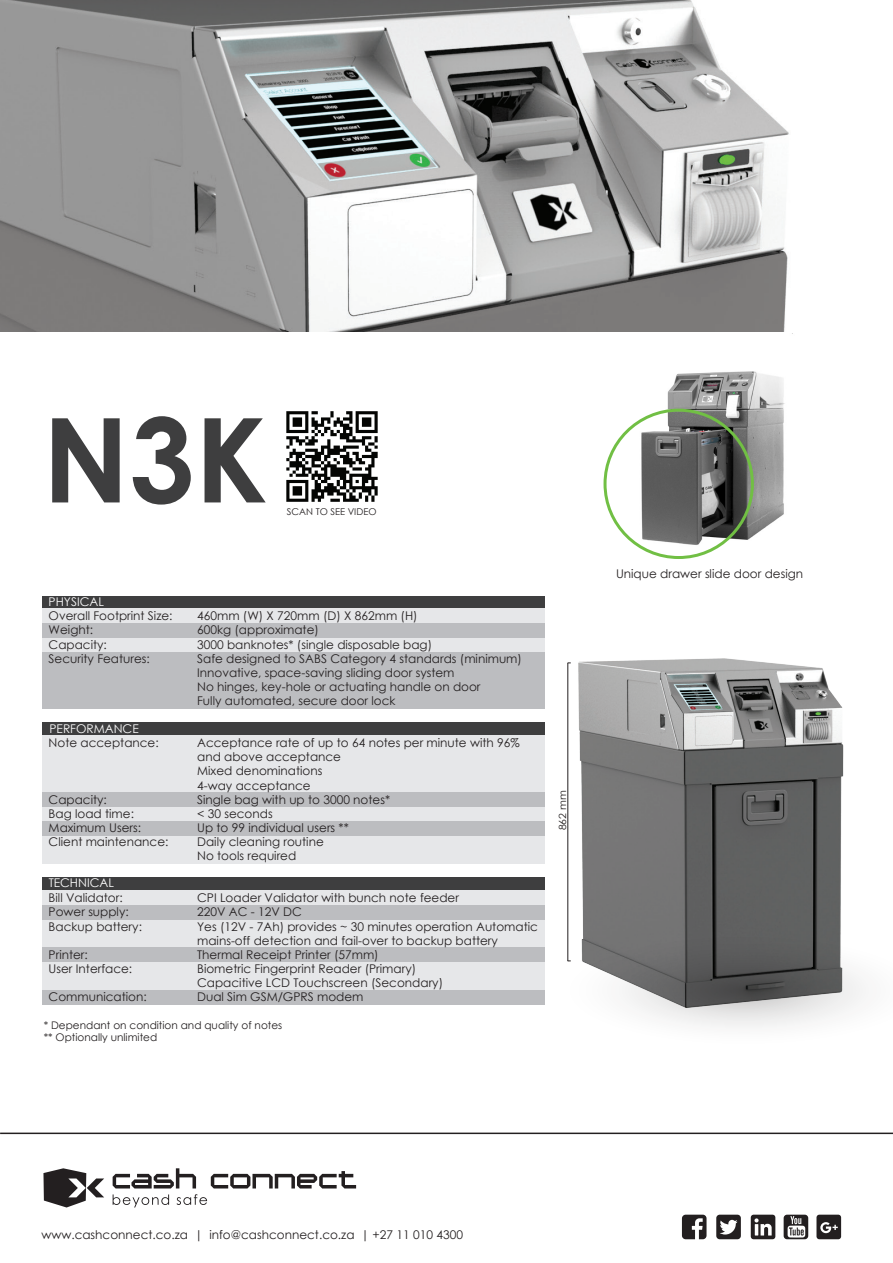
<style>
.page{position:relative;width:893px;height:1263px;background:#fff}
.page>*{position:absolute;margin:0;border:0;box-sizing:border-box;transform-origin:0 0}
.t1{font:700 117.15px "Century Gothic";color:#3e3e3f}
.t2{font:12px/14.1px "Century Gothic";color:#231f20}
.t3{font:12px "Century Gothic";color:#fff}
.t4{font:10.5px/12.6px "Century Gothic";color:#231f20}
.t5{font:9.9px "Century Gothic";color:#231f20;scale:1.06 1}
.t6{font:9.3px "Century Gothic";color:#231f20}
</style>
<div class="page">
<div style="left:42px;top:889px;width:502px;height:58px;background:#e6e7e9"></div>
<div style="left:42px;top:652px;width:502px;height:58px;background:#bcbdc0"></div>
<img style="left:0;top:0;width:789px;height:331px">
<div style="left:42px;top:596px;width:502px;height:12px;background:#3e3e3f"></div>
<div style="left:42px;top:608px;width:502px;height:15px;background:#e6e7e9"></div>
<div style="left:42px;top:637px;width:502px;height:15px;background:#e6e7e9"></div>
<div style="left:42px;top:735px;width:502px;height:15px;background:#e6e7e9"></div>
<div style="left:42px;top:750px;width:502px;height:43px;background:#e6e7e9"></div>
<div style="left:42px;top:793px;width:502px;height:14px;background:#bcbdc0"></div>
<div style="left:42px;top:905px;width:502px;height:15px;background:#bcbdc0"></div>
<div style="left:42px;top:807px;width:502px;height:56px;background:#e6e7e9"></div>
<div style="left:42px;top:821px;width:502px;height:14px;background:#bcbdc0"></div>
<div style="left:42px;top:947px;width:502px;height:15px;background:#bcbdc0"></div>
<div style="left:42px;top:962px;width:502px;height:14px;background:#e6e7e9"></div>
<div style="left:42px;top:976px;width:502px;height:15px;background:#e6e7e9"></div>
<div style="left:42px;top:991px;width:502px;height:14px;background:#bcbdc0"></div>
<div style="left:42px;top:722px;width:502px;height:13px;background:#3e3e3f"></div>
<div style="left:42px;top:877px;width:502px;height:12px;background:#3e3e3f"></div>
<div style="left:42px;top:623px;width:502px;height:14px;background:#bcbdc0"></div>
<img style="left:616px;top:333px;width:177px;height:226px">
<div style="left:603px;top:409px;width:151px;height:150px;border:3px solid #71bf44;border-radius:50%"></div>
<img style="left:567px;top:658px;width:277px;height:270px">
<img style="left:286px;top:411px;width:92px;height:91px">
<hr style="left:568px;top:663px;width:1px;height:298px;background:#231f20">
<svg style="left:543px;top:928px;width:320px;height:99px"></svg>
<svg style="left:43px;top:1168px;width:61px;height:39px"></svg>
<svg style="left:211px;top:1171px;width:145px;height:17px"></svg>
<svg style="left:113px;top:1168px;width:83px;height:20px"></svg>
<svg style="left:113px;top:1194px;width:94px;height:13px"></svg>
<svg style="left:784px;top:1215px;width:24px;height:24px"></svg>
<svg style="left:682px;top:1215px;width:24px;height:24px"></svg>
<svg style="left:751px;top:1215px;width:24px;height:24px"></svg>
<svg style="left:716px;top:1215px;width:25px;height:24px"></svg>
<svg style="left:816px;top:1215px;width:25px;height:24px"></svg>
<hr style="left:0;top:1132px;width:893px;height:2px;background:#231f20">
<h1 class="t1" style="left:43px;top:386px;width:226px">N3K</h1>
<p class="t6" style="left:287px;top:506px;width:91px">SCAN TO SEE VIDEO</p>
<p class="t3" style="left:49px;top:595px;width:57px">PHYSICAL</p>
<p class="t2" style="left:49px;top:609px;width:125px">Overall Footprint Size:</p>
<p class="t2" style="left:197px;top:609px;width:222px">460mm (W) X 720mm (D) X 862mm (H)</p>
<p class="t2" style="left:49px;top:623px;width:46px">Weight:</p>
<p class="t2" style="left:197px;top:623px;width:123px">600kg (approximate)</p>
<p class="t2" style="left:49px;top:637px;width:60px">Capacity:</p>
<p class="t2" style="left:197px;top:637px;width:236px">3000 banknotes* (single disposable bag)</p>
<p class="t2" style="left:49px;top:651px;width:103px">Security Features:</p>
<p class="t2" style="left:197px;top:651px;width:326px">Safe designed to SABS Category 4 standards (minimum)<br>Innovative, space-saving sliding door system<br>No hinges, key-hole or actuating handle on door<br>Fully automated, secure door lock</p>
<p class="t2" style="left:49px;top:736px;width:112px">Note acceptance:</p>
<p class="t2" style="left:197px;top:736px;width:324px">Acceptance rate of up to 64 notes per minute with 96% and above acceptance<br>Mixed denominations<br>4-way acceptance</p>
<p class="t2" style="left:49px;top:792px;width:60px">Capacity:</p>
<p class="t2" style="left:197px;top:792px;width:194px">Single bag with up to 3000 notes*</p>
<p class="t2" style="left:49px;top:806px;width:87px">Bag load time:</p>
<p class="t2" style="left:197px;top:806px;width:77px">&lt; 30 seconds</p>
<p class="t2" style="left:49px;top:820px;width:94px">Maximum Users:</p>
<p class="t2" style="left:197px;top:820px;width:153px">Up to 99 individual users **</p>
<p class="t2" style="left:49px;top:834px;width:121px">Client maintenance:</p>
<p class="t2" style="left:197px;top:834px;width:128px">Daily cleaning routine<br>No tools required</p>
<p class="t2" style="left:49px;top:891px;width:76px">Bill Validator:</p>
<p class="t2" style="left:197px;top:891px;width:263px">CPI Loader Validator with bunch note feeder</p>
<p class="t2" style="left:49px;top:905px;width:82px">Power supply:</p>
<p class="t2" style="left:197px;top:905px;width:106px">220V AC - 12V DC</p>
<p class="t2" style="left:49px;top:919px;width:95px">Backup battery:</p>
<p class="t2" style="left:197px;top:919px;width:342px">Yes (12V - 7Ah) provides ~ 30 minutes operation Automatic mains-off detection and fail-over to backup battery</p>
<p class="t2" style="left:49px;top:947px;width:41px">Printer:</p>
<p class="t2" style="left:197px;top:947px;width:183px">Thermal Receipt Printer (57mm)</p>
<p class="t2" style="left:49px;top:961px;width:85px">User Interface:</p>
<p class="t2" style="left:197px;top:961px;width:247px">Biometric Fingerprint Reader (Primary)<br>Capacitive LCD Touchscreen (Secondary)</p>
<p class="t2" style="left:49px;top:989px;width:100px">Communication:</p>
<p class="t2" style="left:197px;top:989px;width:168px">Dual Sim GSM/GPRS modem</p>
<p class="t4" style="left:44px;top:1018px;width:240px">* Dependant on condition and quality of notes ** Optionally unlimited</p>
<p class="t3" style="left:49px;top:721px;width:91px">PERFORMANCE</p>
<p class="t3" style="left:49px;top:876px;width:67px">TECHNICAL</p>
<p class="t5" style="left:557px;top:830px;width:39px;rotate:-90deg">862 mm</p>
<p class="t2" style="left:616px;top:567px;width:189px">Unique drawer slide door design</p>
<p class="t2" style="left:41px;top:1228px;width:423px">www.cashconnect.co.za | info@cashconnect.co.za | +27 11 010 4300</p>
</div>
